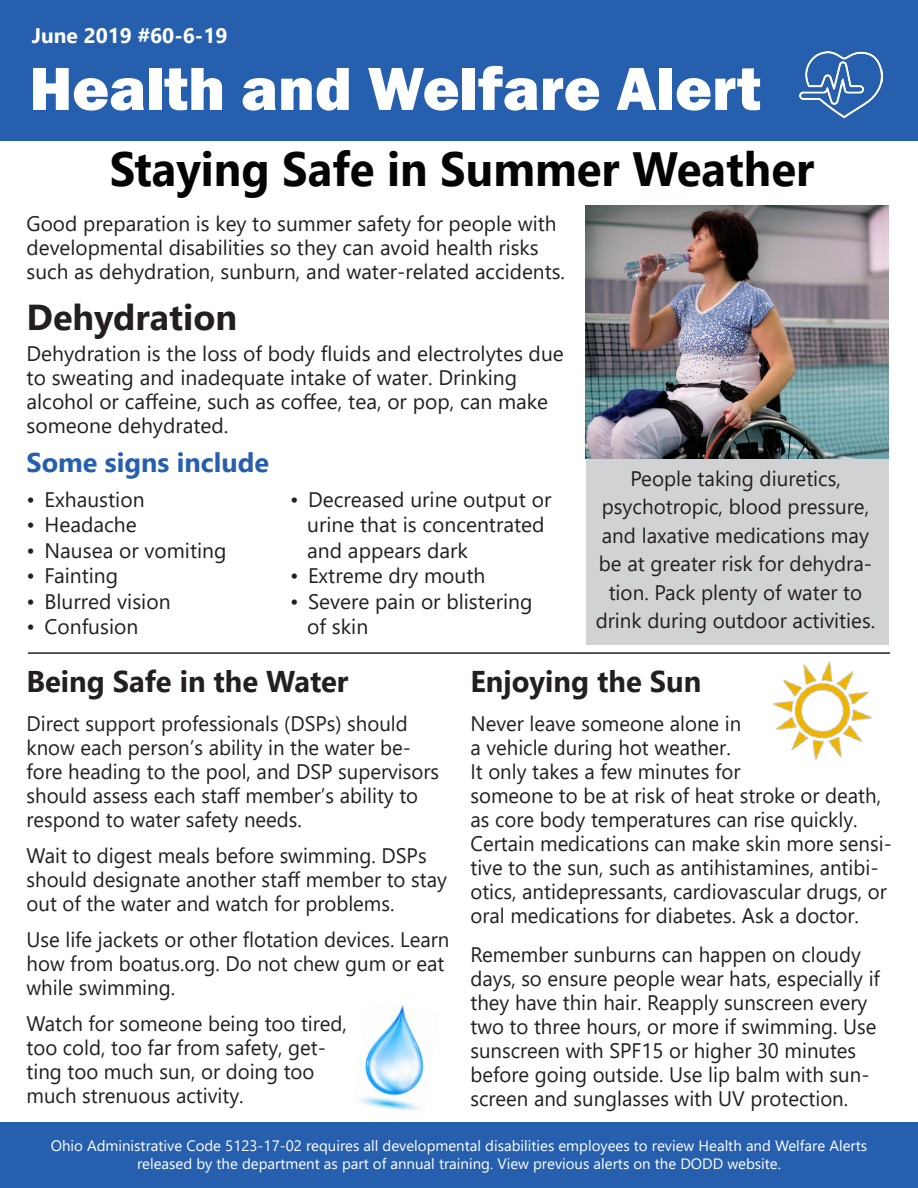
<style>
.page{position:relative;width:918px;height:1188px;background:#fff}
.page>*{position:absolute;margin:0;border:0;box-sizing:border-box;transform-origin:0 0}
.t1{font:800 63px "Franklin Gothic";color:#fff}
.t2{font:700 48px "Segoe UI";color:#040503;scale:.95 1}
.t3{font:700 36px "Segoe UI";color:#231f20}
.t4{font:700 30px "Segoe UI";color:#231f20}
.t5{font:700 27px "Segoe UI";color:#255fad}
.t6{font:21px/24px "Segoe UI";color:#231f20}
.t7{font:700 21px "Segoe UI";color:#fff}
.t8{font:15px/18px "Segoe UI";color:#fff;text-align:center}
</style>
<div class="page">
<div style="left:586px;top:451px;width:302px;height:193px;background:#d1d2d4"></div>
<div style="left:0;top:1123px;width:918px;height:65px;background:#255fad"></div>
<div style="left:0;top:0;width:918px;height:140px;background:#255fad"></div>
<img style="left:799px;top:52px;width:83px;height:66px">
<img style="left:358px;top:1005px;width:66px;height:106px">
<img style="left:773px;top:661px;width:99px;height:100px">
<img style="left:585px;top:205px;width:303px;height:253px">
<hr style="left:28px;top:652px;width:862px;height:2px;background:#231f20">
<p class="t7" style="left:32px;top:15px;width:197px">June 2019 #60-6-19</p>
<p class="t1" style="left:29px;top:48px;width:733px">Health and Welfare Alert</p>
<p class="t2" style="left:110px;top:124px;width:743px">Staying Safe in Summer Weather</p>
<p class="t6" style="left:27px;top:209px;width:540px">Good preparation is key to summer safety for people with developmental disabilities so they can avoid health risks such as dehydration, sunburn, and water-related accidents.</p>
<p class="t3" style="left:27px;top:284px;width:212px">Dehydration</p>
<p class="t6" style="left:27px;top:340px;width:539px">Dehydration is the loss of body fluids and electrolytes due to sweating and inadequate intake of water. Drinking</p>
<p class="t6" style="left:27px;top:388px;width:523px">alcohol or caffeine, such as coffee, tea, or pop, can make someone dehydrated.</p>
<p class="t5" style="left:27px;top:437px;width:244px">Some signs include</p>
<p class="t6" style="left:27px;top:485px;width:120px">• Exhaustion</p>
<p class="t6" style="left:27px;top:511px;width:112px">• Headache</p>
<p class="t6" style="left:27px;top:536px;width:201px">• Nausea or vomiting</p>
<p class="t6" style="left:27px;top:562px;width:93px">• Fainting</p>
<p class="t6" style="left:27px;top:587px;width:146px">• Blurred vision</p>
<p class="t6" style="left:27px;top:613px;width:113px">• Confusion</p>
<p class="t6" style="left:307px;top:485px;width:246px;line-height:25.5px;text-indent:-17px">• Decreased urine output or urine that is concentrated and appears dark</p>
<p class="t6" style="left:290px;top:562px;width:197px">• Extreme dry mouth</p>
<p class="t6" style="left:307px;top:587px;width:227px;line-height:25.5px;text-indent:-17px">• Severe pain or blistering of skin</p>
<p class="t6" style="left:631px;top:465px;width:212px">People taking diuretics,</p>
<p class="t6" style="left:596px;top:491px;width:281px;line-height:28.5px;text-align:center">psychotropic, blood pressure, and laxative medications may be at greater risk for dehydra&shy;tion. Pack plenty of water to drink during outdoor activities.</p>
<p class="t4" style="left:27px;top:653px;width:323px">Being Safe in the Water</p>
<p class="t6" style="left:27px;top:710px;width:414px">Direct support professionals (DSPs) should know each person’s ability in the water be&shy;fore heading to the pool, and DSP supervisors should assess each staff member’s ability to respond to water safety needs.</p>
<p class="t6" style="left:27px;top:842px;width:422px">Wait to digest meals before swimming. DSPs should designate another staff member to stay out of the water and watch for problems.</p>
<p class="t6" style="left:27px;top:926px;width:424px">Use life jackets or other flotation devices. Learn how from boatus.org. Do not chew gum or eat while swimming.</p>
<p class="t6" style="left:27px;top:1010px;width:322px">Watch for someone being too tired, too cold, too far from safety, get&shy;ting too much sun, or doing too much strenuous activity.</p>
<p class="t4" style="left:470px;top:653px;width:232px">Enjoying the Sun</p>
<p class="t6" style="left:470px;top:710px;width:423px">Never leave someone alone in<br>a vehicle during hot weather.<br>It only takes a few minutes for<br>someone to be at risk of heat stroke or death, as core body temperatures can rise quickly.<br>Certain medications can make skin more sensi&shy;tive to the sun, such as antihistamines, antibi&shy;otics, antidepressants, cardiovascular drugs, or oral medications for diabetes. Ask a doctor.</p>
<p class="t6" style="left:470px;top:941px;width:411px">Remember sunburns can happen on cloudy days, so ensure people wear hats, especially if they have thin hair. Reapply sunscreen every two to three hours, or more if swimming. Use sunscreen with SPF15 or higher 30 minutes before going outside. Use lip balm with sun&shy;screen and sunglasses with UV protection.</p>
<p class="t8" style="left:51px;top:1135px;width:818px">Ohio Administrative Code 5123-17-02 requires all developmental disabilities employees to review Health and Welfare Alerts released by the department as part of annual training. View previous alerts on the DODD website.</p>
</div>
